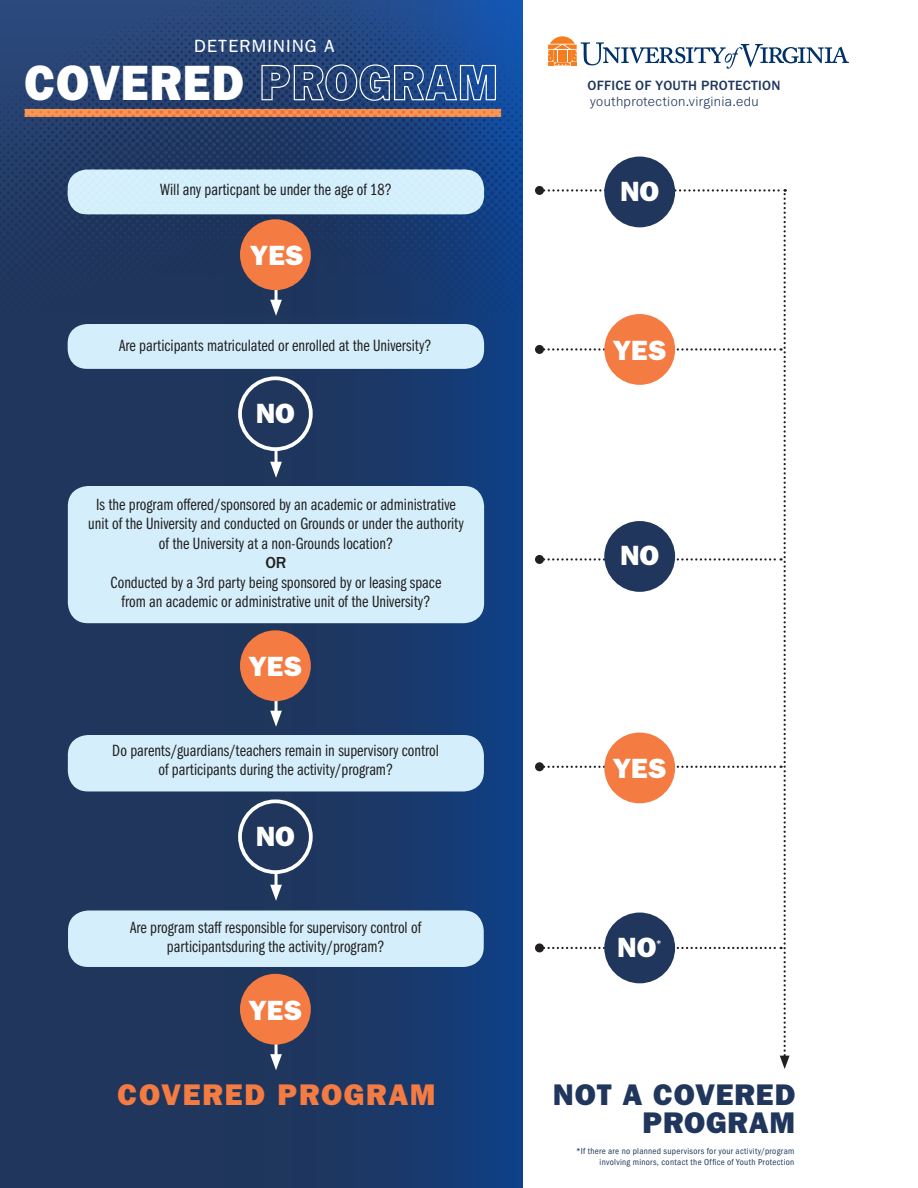
<style>
.page{position:relative;width:918px;height:1188px;background:#fff}
.page>*{position:absolute;margin:0;border:0;box-sizing:border-box;transform-origin:0 0}
.t1{font:49.8px "ITC Franklin Gothic Std Hvy";letter-spacing:.02em;color:#fff;scale:.94 1}
.t2{font:30px/28.5px "ITC Franklin Gothic Std Hvy";letter-spacing:.03em;color:#20365c;text-align:right}
.t3{font:30px "ITC Franklin Gothic Std Hvy";letter-spacing:.06em;color:#f47b42}
.t4{font:28.05px "ITC Franklin Gothic Std Hvy";color:#fff}
.t5{font:17.7px "ITC Franklin Gothic Std";letter-spacing:.07em;color:#fff}
.t6{font:16.8px/19.5px "Franklin Gothic URW Com Boo";color:#231f20;text-align:center}
.t7{font:500 16.5px "ITC Franklin Gothic Std";color:#231f20}
.t8{font:300 13.95px "Franklin Gothic URW";letter-spacing:.025em;color:#20365c}
.t9{font:500 13.95px "Franklin Gothic URW";letter-spacing:.02em;color:#20365c}
.t10{font:condensed 12px "ITC Franklin Gothic Std";color:#fff}
.t11{font:condensed 9px/10.5px "ITC Franklin Gothic Std";letter-spacing:.035em;color:#20365c;text-align:right}
</style>
<div class="page">
<div style="left:0;top:0;width:523px;height:1188px;background:#20365c"></div>
<div style="left:167px;top:0;width:356px;height:1188px;background:linear-gradient(to right,#253553,#123e7e)"></div>
<div style="left:535px;top:762px;width:9px;height:9px;background:#231f20;border-radius:50%"></div>
<div style="left:535px;top:943px;width:9px;height:9px;background:#231f20;border-radius:50%"></div>
<div style="left:535px;top:345px;width:9px;height:9px;background:#231f20;border-radius:50%"></div>
<div style="left:535px;top:186px;width:9px;height:9px;background:#231f20;border-radius:50%"></div>
<div style="left:535px;top:555px;width:9px;height:9px;background:#231f20;border-radius:50%"></div>
<svg style="left:540px;top:189px;width:250px;height:880px"></svg>
<hr style="left:275px;top:988px;width:3px;height:72px;background:#fff">
<svg style="left:270px;top:1054px;width:12px;height:16px"></svg>
<hr style="left:275px;top:637px;width:3px;height:79px;background:#fff">
<svg style="left:270px;top:711px;width:12px;height:16px"></svg>
<div style="left:68px;top:486px;width:416px;height:137px;background:#d4effb;border-radius:20px"></div>
<div style="left:68px;top:910px;width:416px;height:57px;background:#d4effb;border-radius:20px"></div>
<div style="left:240px;top:974px;width:71px;height:71px;background:#f47b42;border-radius:50%"></div>
<div style="left:240px;top:630px;width:71px;height:71px;background:#f47b42;border-radius:50%"></div>
<hr style="left:275px;top:378px;width:3px;height:89px;background:#fff">
<svg style="left:270px;top:462px;width:12px;height:16px"></svg>
<hr style="left:275px;top:803px;width:3px;height:87px;background:#fff">
<svg style="left:270px;top:885px;width:12px;height:16px"></svg>
<div style="left:240px;top:378px;width:71px;height:71px;background:#20365c;border-radius:50%"></div>
<div style="left:238px;top:376px;width:75px;height:75px;border:4px solid #fff;border-radius:50%"></div>
<div style="left:240px;top:801px;width:71px;height:71px;background:#20365c;border-radius:50%"></div>
<div style="left:238px;top:799px;width:75px;height:75px;border:4px solid #fff;border-radius:50%"></div>
<div style="left:604px;top:913px;width:71px;height:70px;background:#20365c;border-radius:50%"></div>
<div style="left:604px;top:733px;width:71px;height:70px;background:#f47b42;border-radius:50%"></div>
<div style="left:604px;top:314px;width:71px;height:71px;background:#f47b42;border-radius:50%"></div>
<div style="left:604px;top:157px;width:71px;height:70px;background:#20365c;border-radius:50%"></div>
<div style="left:604px;top:521px;width:71px;height:71px;background:#20365c;border-radius:50%"></div>
<div style="left:68px;top:735px;width:416px;height:56px;background:#d4effb;border-radius:20px"></div>
<div style="left:68px;top:324px;width:416px;height:45px;background:#d4effb;border-radius:20px"></div>
<svg style="left:548px;top:36px;width:301px;height:33px"></svg>
<img style="left:0;top:0;width:523px;height:316px">
<svg style="left:261px;top:64px;width:236px;height:37px;background:#416092"></svg>
<div style="left:240px;top:219px;width:71px;height:71px;background:#f47b42;border-radius:50%"></div>
<p class="t5" style="left:194px;top:36px;width:142px">DETERMINING A</p>
<h1 class="t1" style="left:24px;top:53px;width:235px">COVERED</h1>
<p class="t6" style="left:160px;top:179px;width:233px">Will any particpant be under the age of 18?</p>
<h3 class="t4" style="left:250px;top:239px;width:55px">YES</h3>
<p class="t6" style="left:119px;top:335px;width:314px">Are participants matriculated or enrolled at the University?</p>
<h3 class="t4" style="left:256px;top:397px;width:41px">NO</h3>
<p class="t6" style="left:88px;top:494px;width:377px">Is the program offered/sponsored by an academic or administrative unit of the University and conducted on Grounds or under the authority of the University at a non-Grounds location?</p>
<p class="t7" style="left:265px;top:554px;width:23px">OR</p>
<p class="t6" style="left:111px;top:572px;width:332px">Conducted by a 3rd party being sponsored by or leasing space from an academic or administrative unit of the University?</p>
<h3 class="t4" style="left:248px;top:650px;width:55px">YES</h3>
<p class="t6" style="left:112px;top:740px;width:328px">Do parents/guardians/teachers remain in supervisory control of participants during the activity/program?</p>
<h3 class="t4" style="left:256px;top:820px;width:41px">NO</h3>
<p class="t6" style="left:130px;top:917px;width:293px">Are program staff responsible for supervisory control of participantsduring the activity/program?</p>
<h3 class="t4" style="left:248px;top:994px;width:55px">YES</h3>
<p class="t9" style="left:587px;top:77px;width:195px">OFFICE OF YOUTH PROTECTION</p>
<p class="t8" style="left:590px;top:92px;width:170px">youthprotection.virginia.edu</p>
<h3 class="t4" style="left:620px;top:175px;width:41px">NO</h3>
<h3 class="t4" style="left:613px;top:334px;width:55px">YES</h3>
<h3 class="t4" style="left:620px;top:539px;width:41px">NO</h3>
<h3 class="t4" style="left:613px;top:752px;width:55px">YES</h3>
<h3 class="t4" style="left:617px;top:931px;width:41px">NO</h3>
<p class="t10" style="left:656px;top:937px;width:8px">*</p>
<h2 class="t3" style="left:117px;top:1077px;width:320px">COVERED PROGRAM</h2>
<h2 class="t2" style="left:553px;top:1080px;width:244px">NOT A COVERED<br>PROGRAM</h2>
<p class="t11" style="left:576px;top:1146px;width:220px">*If there are no planned supervisors for your activity/program involving minors, contact the Office of Youth Protection</p>
</div>
